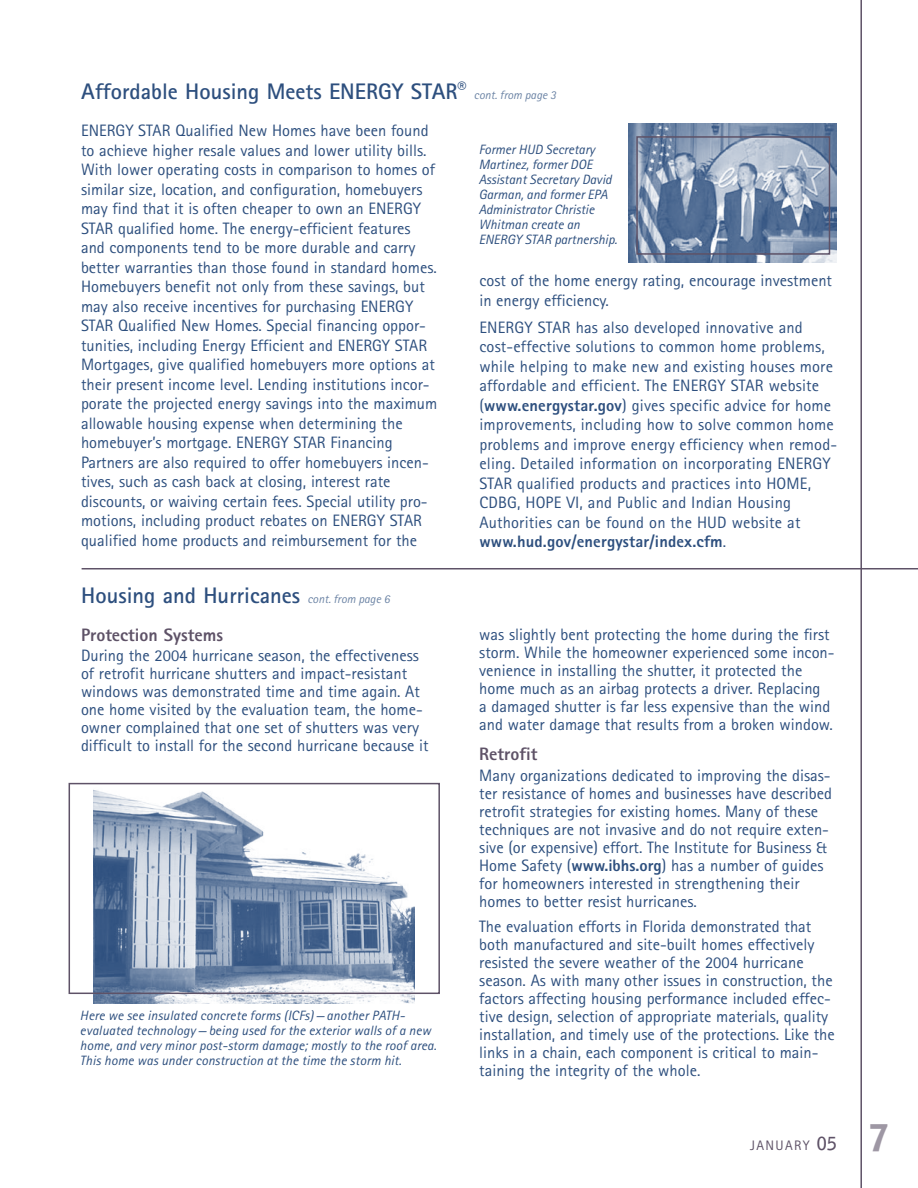
<style>
.page{position:relative;width:918px;height:1188px;background:#fff}
.page>*{position:absolute;margin:0;border:0;box-sizing:border-box;transform-origin:0 0}
.t1{font:700 22.5px "Rotis Sans Serif";color:#2d4f7e}
.subhead_1{font:800 18px "Rotis Sans Serif";color:#5e5267}
.body_text{font:16.5px/19.5px "Rotis Sans Serif";color:#2d4f7e}
.t2{font:13.8px "Rotis Sans Serif";letter-spacing:.1em;color:#5e5267}
.CAPTION-2{font:italic 13.5px/15px "Rotis Sans Serif";letter-spacing:.01em;color:#2d4f7e}
.s1{font-weight:400;font-style:italic;font-size:12px;color:#6c84a5}
.s2{font-weight:800}
.s3{font-family:"Bell Gothic BT";font-weight:700;font-size:18px}
.s4{font-family:"Bell Gothic BT";font-weight:900;font-size:36.75px;color:#9e97a4}
</style>
<div class="page">
<hr style="left:860px;top:0;width:2px;height:1188px;background:#5e5267">
<img style="left:629px;top:124px;width:208px;height:138px">
<div style="left:636px;top:136px;width:194px;height:119px;border:2px solid #5e5267"></div>
<hr style="left:82px;top:568px;width:836px;height:1px;background:#5e5267">
<img style="left:94px;top:790px;width:320px;height:213px">
<div style="left:69px;top:783px;width:371px;height:211px;border:2px solid #5e5267"></div>
<h1 class="t1" style="left:81px;top:77px;width:476px">Affordable Housing Meets ENERGY STAR<sup>®</sup> <span class="s1">cont. from page 3</span></h1>
<p class="body_text" style="left:81px;top:121px;width:358px">ENERGY STAR Qualified New Homes have been found to achieve higher resale values and lower utility bills.<br>With lower operating costs in comparison to homes of similar size, location, and configuration, homebuyers may find that it is often cheaper to own an ENERGY STAR qualified home. The energy-efficient features and components tend to be more durable and carry better warranties than those found in standard homes.<br>Homebuyers benefit not only from these savings, but may also receive incentives for purchasing ENERGY STAR Qualified New Homes. Special financing oppor&shy;tunities, including Energy Efficient and ENERGY STAR Mortgages, give qualified homebuyers more options at their present income level. Lending institutions incor&shy;porate the projected energy savings into the maximum allowable housing expense when determining the homebuyer’s mortgage. ENERGY STAR Financing Partners are also required to offer homebuyers incen&shy;tives, such as cash back at closing, interest rate discounts, or waiving certain fees. Special utility pro&shy;motions, including product rebates on ENERGY STAR qualified home products and reimbursement for the</p>
<p class="CAPTION-2" style="left:479px;top:142px;width:140px">Former HUD Secretary<br>Martinez, former DOE<br>Assistant Secretary David<br>Garman, and former EPA<br>Administrator Christie<br>Whitman create an<br>ENERGY STAR partnership.</p>
<p class="body_text" style="left:479px;top:271px;width:354px">cost of the home energy rating, encourage investment in energy efficiency.</p>
<p class="body_text" style="left:479px;top:317px;width:359px">ENERGY STAR has also developed innovative and cost-effective solutions to common home problems, while helping to make new and existing houses more affordable and efficient. The ENERGY STAR website (<span class="s2">www.energystar.gov</span>) gives specific advice for home improvements, including how to solve common home problems and improve energy efficiency when remod&shy;eling. Detailed information on incorporating ENERGY STAR qualified products and practices into HOME, CDBG, HOPE VI, and Public and Indian Housing Authorities can be found on the HUD website at <span class="s2">www.hud.gov/energystar/index.cfm</span>.</p>
<h1 class="t1" style="left:81px;top:581px;width:310px">Housing and Hurricanes <span class="s1">cont. from page 6</span></h1>
<p class="subhead_1" style="left:81px;top:624px;width:144px">Protection Systems</p>
<p class="body_text" style="left:81px;top:646px;width:349px;line-height:18px">During the 2004 hurricane season, the effectiveness of retrofit hurricane shutters and impact-resistant windows was demonstrated time and time again. At one home visited by the evaluation team, the home&shy;owner complained that one set of shutters was very difficult to install for the second hurricane because it</p>
<p class="CAPTION-2" style="left:80px;top:1008px;width:358px">Here we see insulated concrete forms (ICFs) — another PATH&shy;evaluated technology — being used for the exterior walls of a new home, and very minor post-storm damage; mostly to the roof area.<br>This home was under construction at the time the storm hit.</p>
<p class="body_text" style="left:479px;top:625px;width:357px;line-height:18px">was slightly bent protecting the home during the first storm. While the homeowner experienced some incon&shy;venience in installing the shutter, it protected the home much as an airbag protects a driver. Replacing<br>a damaged shutter is far less expensive than the wind and water damage that results from a broken window.</p>
<p class="subhead_1" style="left:479px;top:742px;width:60px">Retrofit</p>
<p class="body_text" style="left:479px;top:766px;width:354px;line-height:18px">Many organizations dedicated to improving the disas&shy;ter resistance of homes and businesses have described retrofit strategies for existing homes. Many of these techniques are not invasive and do not require exten&shy;sive (or expensive) effort. The Institute for Business &amp; Home Safety (<span class="s2">www.ibhs.org</span>) has a number of guides for homeowners interested in strengthening their homes to better resist hurricanes.</p>
<p class="body_text" style="left:479px;top:917px;width:357px;line-height:18px">The evaluation efforts in Florida demonstrated that both manufactured and site-built homes effectively resisted the severe weather of the 2004 hurricane season. As with many other issues in construction, the factors affecting housing performance included effec&shy;tive design, selection of appropriate materials, quality installation, and timely use of the protections. Like the links in a chain, each component is critical to main&shy;taining the integrity of the whole.</p>
<p class="t2" style="left:750px;top:1137px;width:140px">JANUARY <span class="s3">05</span> <span class="s4">7</span></p>
</div>
